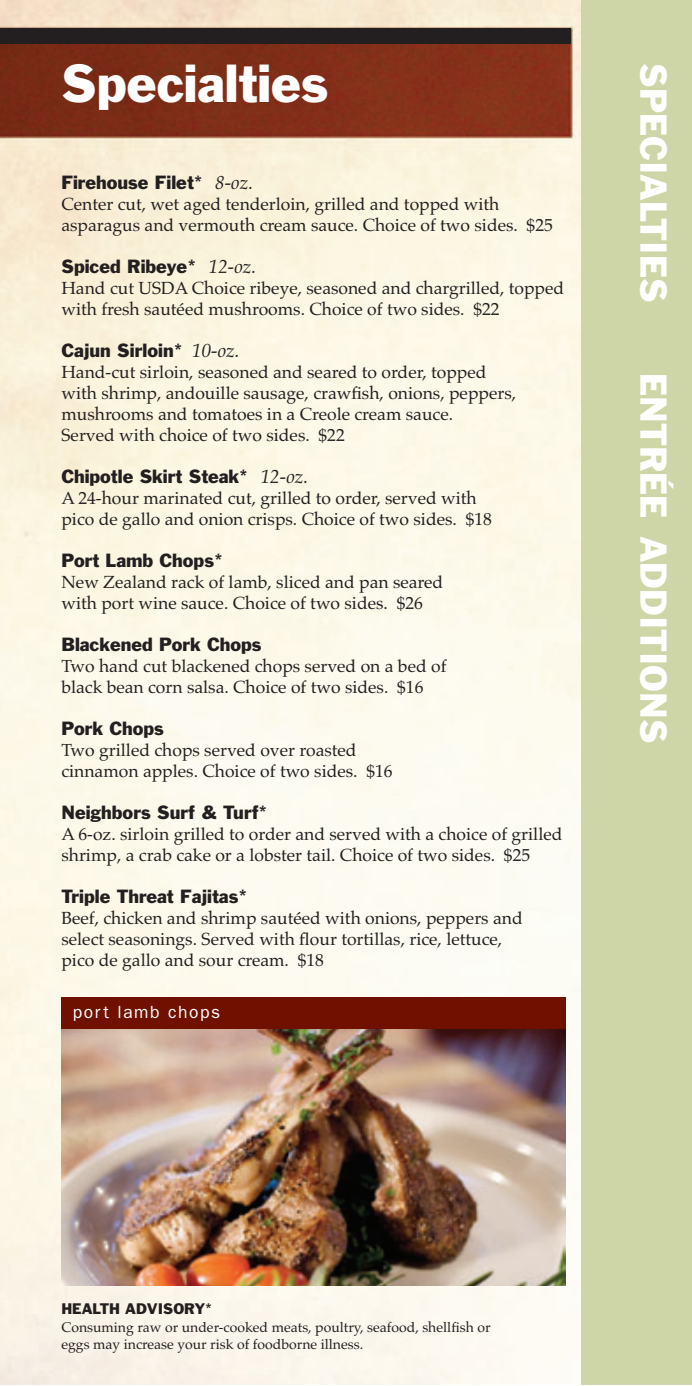
<style>
.page{position:relative;width:692px;height:1386px;background:#fff}
.page>*{position:absolute;margin:0;border:0;box-sizing:border-box;transform-origin:0 0}
.t1{font:49px "Franklin Gothic Medium S Si";color:#fff}
.t2{font:34.3px "Franklin Gothic Medium S Si";color:#fff}
.t3{font:17.5px/21px "Palatino";color:#231f20}
.t4{font:17.5px "Franklin Gothic Medium S Si";color:#231f20}
.t5{font:17.5px "Franklin Gothic S Si";letter-spacing:.09em;color:#fff}
.t6{font:14px/17.5px "Palatino";color:#231f20}
.t7{font:14px "Franklin Gothic Medium S Si";color:#231f20}
.s1{font-family:"Palatino";font-style:italic;font-size:19.25px}
</style>
<div class="page">
<img style="left:0;top:0;width:581px;height:1385px">
<div style="left:581px;top:0;width:110px;height:1385px;background:#ced6a8"></div>
<div style="left:0;top:29px;width:570px;height:15px;background:#231f20"></div>
<img style="left:61px;top:1029px;width:504px;height:257px">
<div style="left:61px;top:997px;width:504px;height:32px;background:#6f1000"></div>
<h1 class="t1" style="left:61px;top:63px;width:268px">Specialties</h1>
<p class="t4" style="left:61px;top:175px;width:193px">Firehouse Filet* <span class="s1">8-oz.</span></p>
<p class="t3" style="left:61px;top:195px;width:493px">Center cut, wet aged tenderloin, grilled and topped with asparagus and vermouth cream sauce. Choice of two sides. $25</p>
<p class="t4" style="left:61px;top:259px;width:196px">Spiced Ribeye* <span class="s1">12-oz.</span></p>
<p class="t3" style="left:61px;top:279px;width:504px">Hand cut USDA Choice ribeye, seasoned and chargrilled, topped with fresh sautéed mushrooms. Choice of two sides. $22</p>
<p class="t4" style="left:61px;top:343px;width:180px">Cajun Sirloin* <span class="s1">10-oz.</span></p>
<p class="t3" style="left:61px;top:363px;width:456px">Hand-cut sirloin, seasoned and seared to order, topped with shrimp, andouille sausage, crawfish, onions, peppers, mushrooms and tomatoes in a Creole cream sauce.<br>Served with choice of two sides. $22</p>
<p class="t4" style="left:61px;top:469px;width:248px">Chipotle Skirt Steak* <span class="s1">12-oz.</span></p>
<p class="t3" style="left:61px;top:489px;width:432px">A 24-hour marinated cut, grilled to order, served with pico de gallo and onion crisps. Choice of two sides. $18</p>
<p class="t4" style="left:61px;top:553px;width:163px">Port Lamb Chops*</p>
<p class="t3" style="left:61px;top:573px;width:383px">New Zealand rack of lamb, sliced and pan seared with port wine sauce. Choice of two sides. $26</p>
<p class="t4" style="left:61px;top:637px;width:202px">Blackened Pork Chops</p>
<p class="t3" style="left:61px;top:657px;width:386px">Two hand cut blackened chops served on a bed of black bean corn salsa. Choice of two sides. $16</p>
<p class="t4" style="left:61px;top:721px;width:104px">Pork Chops</p>
<p class="t3" style="left:61px;top:741px;width:333px">Two grilled chops served over roasted cinnamon apples. Choice of two sides. $16</p>
<p class="t4" style="left:61px;top:805px;width:207px">Neighbors Surf &amp; Turf*</p>
<p class="t3" style="left:61px;top:825px;width:502px">A 6-oz. sirloin grilled to order and served with a choice of grilled shrimp, a crab cake or a lobster tail. Choice of two sides. $25</p>
<p class="t4" style="left:61px;top:889px;width:187px">Triple Threat Fajitas*</p>
<p class="t3" style="left:61px;top:909px;width:463px">Beef, chicken and shrimp sautéed with onions, peppers and select seasonings. Served with flour tortillas, rice, lettuce, pico de gallo and sour cream. $18</p>
<p class="t5" style="left:73px;top:1006px;width:149px">port lamb chops</p>
<h2 class="t2" style="left:667px;top:63px;width:240px;rotate:90deg">SPECIALTIES</h2>
<h2 class="t2" style="left:667px;top:373px;width:372px;rotate:90deg">ENTRÉE ADDITIONS</h2>
<p class="t7" style="left:61px;top:1303px;width:152px">HEALTH ADVISORY*</p>
<p class="t6" style="left:61px;top:1319px;width:430px">Consuming raw or under-cooked meats, poultry, seafood, shellfish or eggs may increase your risk of foodborne illness.</p>
</div>
